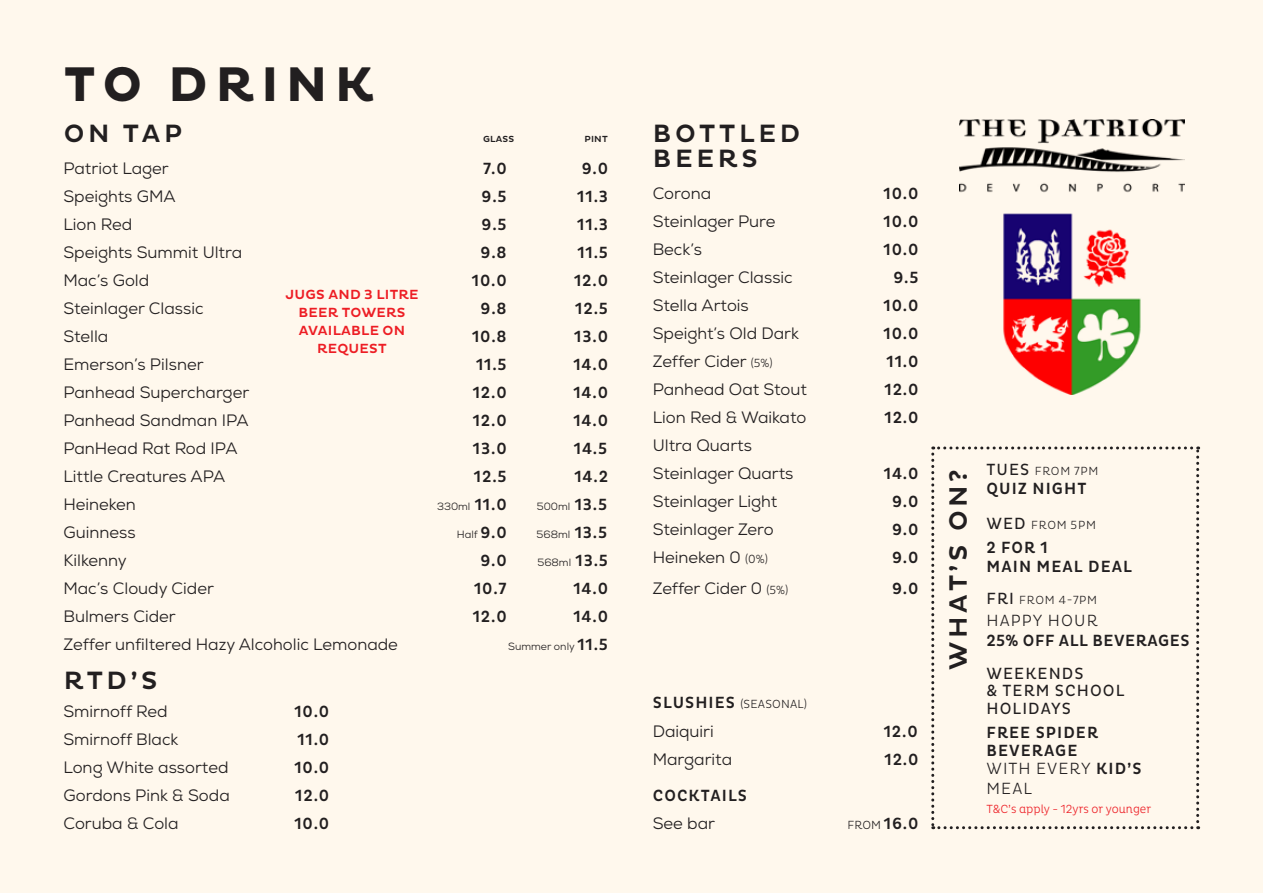
<style>
.page{position:relative;width:1263px;height:893px;background:#fff8ed}
.page>*{position:absolute;margin:0;border:0;box-sizing:border-box;transform-origin:0 0}
.t1{font:700 49.5px "Pluto";letter-spacing:.145em;color:#221f20}
.t2{font:500 25.5px/25.5px "Pluto";letter-spacing:.145em;color:#221f20}
.t3{font:16.5px/28px "Nexa";color:#221f20}
.t4{font:500 16.5px/18px "Pluto Cond";letter-spacing:.05em;color:#221f20}
.t5{font:16.5px/17.5px "Pluto Cond";letter-spacing:.065em;color:#221f20}
.t6{font:300 16.5px "Pluto Cond";letter-spacing:.065em;color:#221f20}
.t7{font:500 13.5px/18px "Pluto";letter-spacing:.015em;color:#ed1d24;text-align:center}
.t8{font:300 12px "Pluto Cond";letter-spacing:.055em;color:#221f20}
.t9{font:300 12px "Pluto Cond";color:#ed1d24}
.t10{font:300 12px "Pluto Cond";letter-spacing:.015em;color:#221f20}
.t11{font:10.5px "Nexa";color:#221f20}
.t12{font:500 9px "Pluto";letter-spacing:.015em;color:#221f20}
.s1{font-family:"Pluto Cond";font-weight:500;font-size:16.5px}
.s2{font-family:"Pluto Cond";font-weight:300;font-size:12px}
.s3{font-weight:500;font-size:16.5px}
.s4{font-weight:400;font-size:16.5px}
.s5{font-weight:300}
</style>
<div class="page">
<img style="left:959px;top:119px;width:225px;height:275px">
<svg style="left:931px;top:446px;width:268px;height:383px"></svg>
<h1 class="t1" style="left:64px;top:56px;width:312px">TO DRINK</h1>
<h2 class="t2" style="left:64px;top:121px;width:120px">ON TAP</h2>
<p class="t12" style="left:483px;top:133px;width:33px">GLASS</p>
<p class="t12" style="left:585px;top:133px;width:25px">PINT</p>
<p class="t3" style="left:64px;top:154px;width:107px">Patriot Lager</p>
<p class="t4" style="left:483px;top:160px;width:25px">7.0</p>
<p class="t4" style="left:582px;top:160px;width:28px">9.0</p>
<p class="t3" style="left:64px;top:182px;width:114px">Speights GMA</p>
<p class="t4" style="left:482px;top:188px;width:27px">9.5</p>
<p class="t4" style="left:577px;top:188px;width:32px">11.3</p>
<p class="t3" style="left:64px;top:210px;width:70px">Lion Red</p>
<p class="t4" style="left:482px;top:216px;width:27px">9.5</p>
<p class="t4" style="left:577px;top:216px;width:32px">11.3</p>
<p class="t3" style="left:64px;top:238px;width:180px">Speights Summit Ultra</p>
<p class="t4" style="left:481px;top:244px;width:28px">9.8</p>
<p class="t4" style="left:577px;top:244px;width:32px">11.5</p>
<p class="t3" style="left:64px;top:266px;width:87px">Mac’s Gold</p>
<p class="t4" style="left:472px;top:272px;width:36px">10.0</p>
<p class="t4" style="left:574px;top:272px;width:35px">12.0</p>
<p class="t3" style="left:64px;top:294px;width:142px">Steinlager Classic</p>
<p class="t4" style="left:481px;top:300px;width:28px">9.8</p>
<p class="t4" style="left:575px;top:300px;width:34px">12.5</p>
<p class="t3" style="left:64px;top:322px;width:46px">Stella</p>
<p class="t4" style="left:472px;top:328px;width:36px">10.8</p>
<p class="t4" style="left:574px;top:328px;width:35px">13.0</p>
<p class="t3" style="left:64px;top:350px;width:142px">Emerson’s Pilsner</p>
<p class="t4" style="left:476px;top:356px;width:32px">11.5</p>
<p class="t4" style="left:573px;top:356px;width:36px">14.0</p>
<p class="t3" style="left:64px;top:378px;width:187px">Panhead Supercharger</p>
<p class="t4" style="left:473px;top:384px;width:35px">12.0</p>
<p class="t4" style="left:573px;top:384px;width:36px">14.0</p>
<p class="t3" style="left:64px;top:406px;width:187px">Panhead Sandman IPA</p>
<p class="t4" style="left:473px;top:412px;width:35px">12.0</p>
<p class="t4" style="left:573px;top:412px;width:36px">14.0</p>
<p class="t3" style="left:64px;top:434px;width:176px">PanHead Rat Rod IPA</p>
<p class="t4" style="left:473px;top:440px;width:35px">13.0</p>
<p class="t4" style="left:574px;top:440px;width:35px">14.5</p>
<p class="t3" style="left:64px;top:462px;width:163px">Little Creatures APA</p>
<p class="t4" style="left:474px;top:468px;width:34px">12.5</p>
<p class="t4" style="left:574px;top:468px;width:35px">14.2</p>
<p class="t3" style="left:64px;top:490px;width:74px">Heineken</p>
<p class="t11" style="left:437px;top:500px;width:71px">330ml <span class="s1">11.0</span></p>
<p class="t11" style="left:537px;top:500px;width:72px">500ml <span class="s1">13.5</span></p>
<p class="t3" style="left:64px;top:518px;width:74px">Guinness</p>
<p class="t11" style="left:457px;top:528px;width:51px">Half <span class="s1">9.0</span></p>
<p class="t11" style="left:537px;top:528px;width:72px">568ml <span class="s1">13.5</span></p>
<p class="t3" style="left:64px;top:546px;width:65px">Kilkenny</p>
<p class="t4" style="left:480px;top:552px;width:28px">9.0</p>
<p class="t11" style="left:537px;top:556px;width:72px">568ml <span class="s1">13.5</span></p>
<p class="t3" style="left:64px;top:574px;width:152px">Mac’s Cloudy Cider</p>
<p class="t4" style="left:474px;top:580px;width:34px">10.7</p>
<p class="t4" style="left:573px;top:580px;width:36px">14.0</p>
<p class="t3" style="left:64px;top:602px;width:114px">Bulmers Cider</p>
<p class="t4" style="left:473px;top:608px;width:35px">12.0</p>
<p class="t4" style="left:573px;top:608px;width:36px">14.0</p>
<p class="t3" style="left:64px;top:630px;width:336px">Zeffer unfiltered Hazy Alcoholic Lemonade</p>
<p class="t11" style="left:508px;top:640px;width:101px">Summer only <span class="s1">11.5</span></p>
<p class="t7" style="left:285px;top:286px;width:135px">JUGS AND 3 LITRE<br>BEER TOWERS<br>AVAILABLE ON<br>REQUEST</p>
<h2 class="t2" style="left:64px;top:668px;width:95px">RTD’S</h2>
<p class="t3" style="left:64px;top:697px;width:106px">Smirnoff Red</p>
<p class="t4" style="left:294px;top:702px;width:36px">10.0</p>
<p class="t3" style="left:64px;top:725px;width:117px">Smirnoff Black</p>
<p class="t4" style="left:297px;top:730px;width:33px">11.0</p>
<p class="t3" style="left:64px;top:753px;width:166px">Long White assorted</p>
<p class="t4" style="left:294px;top:758px;width:36px">10.0</p>
<p class="t3" style="left:64px;top:781px;width:168px">Gordons Pink &amp; Soda</p>
<p class="t4" style="left:295px;top:786px;width:35px">12.0</p>
<p class="t3" style="left:64px;top:809px;width:117px">Coruba &amp; Cola</p>
<p class="t4" style="left:294px;top:814px;width:36px">10.0</p>
<h2 class="t2" style="left:653px;top:121px;width:149px">BOTTLED<br>BEERS</h2>
<p class="t3" style="left:653px;top:180px;width:60px">Corona</p>
<p class="t4" style="left:883px;top:185px;width:36px">10.0</p>
<p class="t3" style="left:653px;top:208px;width:124px">Steinlager Pure</p>
<p class="t4" style="left:883px;top:213px;width:36px">10.0</p>
<p class="t3" style="left:653px;top:236px;width:51px">Beck’s</p>
<p class="t4" style="left:883px;top:241px;width:36px">10.0</p>
<p class="t3" style="left:653px;top:264px;width:142px">Steinlager Classic</p>
<p class="t4" style="left:893px;top:269px;width:27px">9.5</p>
<p class="t3" style="left:653px;top:292px;width:98px">Stella Artois</p>
<p class="t4" style="left:883px;top:297px;width:36px">10.0</p>
<p class="t3" style="left:653px;top:320px;width:148px">Speight’s Old Dark</p>
<p class="t4" style="left:883px;top:325px;width:36px">10.0</p>
<p class="t3" style="left:653px;top:348px;width:121px">Zeffer Cider <span class="s2">(5%)</span></p>
<p class="t4" style="left:886px;top:353px;width:33px">11.0</p>
<p class="t3" style="left:653px;top:376px;width:156px">Panhead Oat Stout</p>
<p class="t4" style="left:884px;top:381px;width:35px">12.0</p>
<p class="t3" style="left:653px;top:404px;width:155px">Lion Red &amp; Waikato</p>
<p class="t4" style="left:884px;top:409px;width:35px">12.0</p>
<p class="t3" style="left:653px;top:432px;width:142px">Ultra Quarts<br>Steinlager Quarts</p>
<p class="t4" style="left:884px;top:465px;width:36px">14.0</p>
<p class="t3" style="left:653px;top:488px;width:126px">Steinlager Light</p>
<p class="t4" style="left:892px;top:493px;width:28px">9.0</p>
<p class="t3" style="left:653px;top:516px;width:123px">Steinlager Zero</p>
<p class="t4" style="left:892px;top:521px;width:28px">9.0</p>
<p class="t3" style="left:653px;top:544px;width:117px">Heineken 0 <span class="s2">(0%)</span></p>
<p class="t4" style="left:892px;top:549px;width:28px">9.0</p>
<p class="t3" style="left:653px;top:575px;width:137px">Zeffer Cider 0 <span class="s2">(5%)</span></p>
<p class="t4" style="left:892px;top:580px;width:28px">9.0</p>
<p class="t10" style="left:653px;top:698px;width:156px"><span class="s3">SLUSHIES</span> (SEASONAL)</p>
<p class="t3" style="left:653px;top:717px;width:63px">Daiquiri</p>
<p class="t4" style="left:884px;top:722px;width:35px">12.0</p>
<p class="t3" style="left:653px;top:745px;width:81px">Margarita</p>
<p class="t4" style="left:884px;top:750px;width:35px">12.0</p>
<p class="t4" style="left:653px;top:787px;width:96px">COCKTAILS</p>
<p class="t3" style="left:653px;top:809px;width:64px">See bar</p>
<p class="t8" style="left:847px;top:818px;width:73px">FROM <span class="s3">16.0</span></p>
<h2 class="t2" style="left:946px;top:670px;width:202px;rotate:-90deg">WHAT’S ON?</h2>
<p class="t8" style="left:986px;top:464px;width:113px"><span class="s4">TUES</span> FROM 7PM</p>
<p class="t4" style="left:986px;top:480px;width:101px">QUIZ NIGHT</p>
<p class="t8" style="left:986px;top:518px;width:111px"><span class="s4">WED</span> FROM 5PM</p>
<p class="t4" style="left:986px;top:538px;width:147px;line-height:19.5px">2 FOR 1<br>MAIN MEAL DEAL</p>
<p class="t8" style="left:986px;top:593px;width:112px"><span class="s4">FRI</span> FROM 4-7PM</p>
<p class="t6" style="left:986px;top:611px;width:113px">HAPPY HOUR</p>
<p class="t4" style="left:986px;top:632px;width:205px">25% OFF ALL BEVERAGES</p>
<p class="t5" style="left:986px;top:665px;width:139px">WEEKENDS<br>&amp; TERM SCHOOL<br>HOLIDAYS</p>
<p class="t4" style="left:986px;top:724px;width:157px">FREE SPIDER<br>BEVERAGE<br><span class="s5">WITH EVERY</span> KID’S</p>
<p class="t6" style="left:986px;top:779px;width:47px">MEAL</p>
<p class="t9" style="left:986px;top:802px;width:166px">T&amp;C’s apply - 12yrs or younger</p>
</div>
